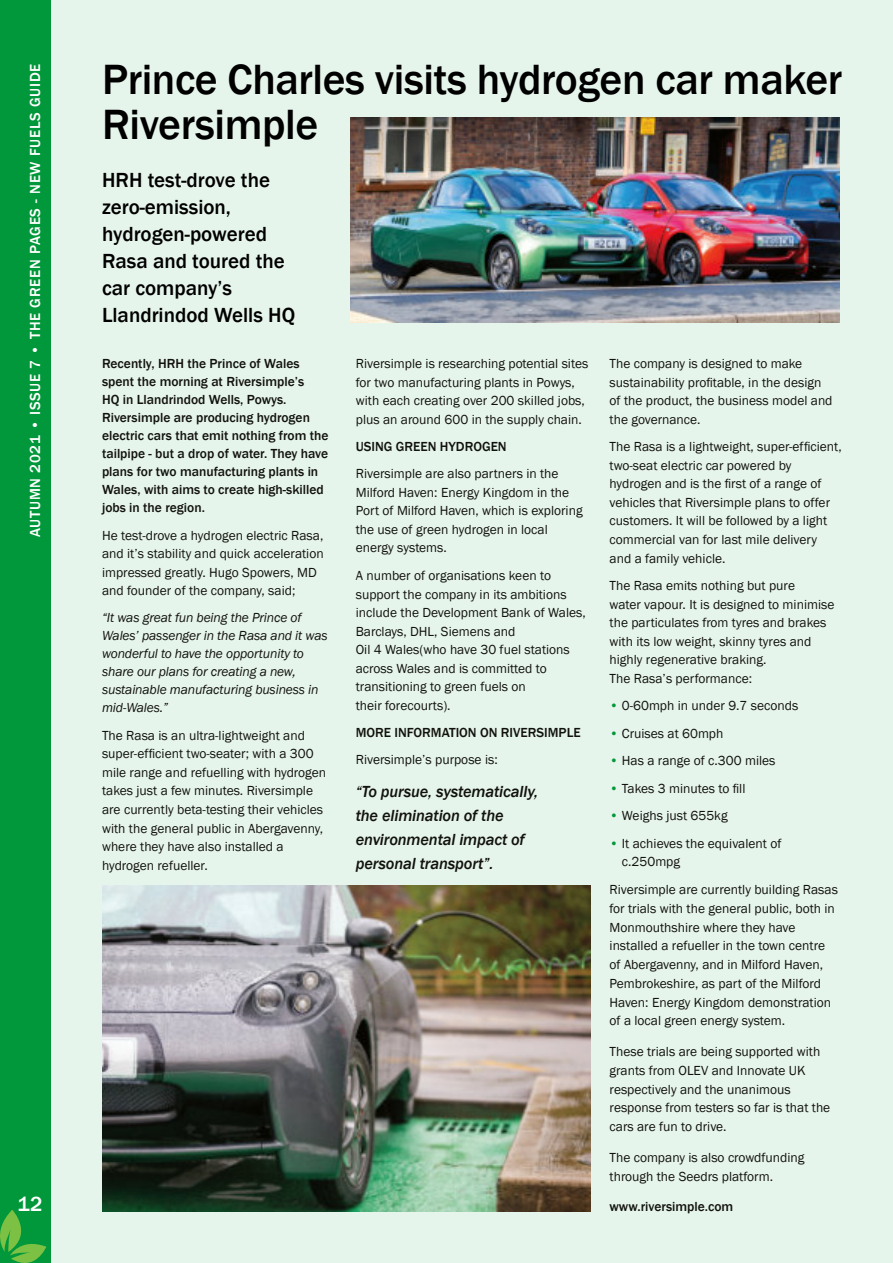
<style>
.page{position:relative;width:893px;height:1263px;background:#e6f5eb}
.page>*{position:absolute;margin:0;border:0;box-sizing:border-box;transform-origin:0 0}
.t1{font:500 43.5px/45px "Franklin Gothic";letter-spacing:-.01em;color:#000}
.t2{font:500 21px/27px "Franklin Gothic";color:#000}
.t3{font:500 21px "Franklin Gothic";color:#fff}
.t4{font:italic 500 16.5px/24px "Franklin Gothic";letter-spacing:-.01em;color:#12120d}
.t5{font:500 15px "Franklin Gothic";letter-spacing:.05em;color:#fff}
.t6{font:13.5px/18.6px "Franklin Gothic";color:#12120d}
.t7{font:500 13.5px/18px "Franklin Gothic";color:#12120d}
.t8{font:italic 13.5px/18px "Franklin Gothic";letter-spacing:-.01em;color:#12120d}
.s1{color:#00983a}
</style>
<div class="page">
<div style="left:0;top:0;width:51px;height:1263px;background:#00983a"></div>
<svg style="left:0;top:1210px;width:46px;height:53px"></svg>
<img style="left:350px;top:118px;width:489px;height:205px">
<img style="left:102px;top:886px;width:488px;height:325px">
<p class="t5" style="left:30px;top:537px;width:475px;rotate:-90deg">AUTUMN 2021 • ISSUE 7 • THE GREEN PAGES - NEW FUELS GUIDE</p>
<h2 class="t3" style="left:18px;top:1196px;width:26px">12</h2>
<h1 class="t1" style="left:102px;top:61px;width:742px">Prince Charles visits hydrogen car maker<br>Riversimple</h1>
<h2 class="t2" style="left:102px;top:168px;width:195px">HRH test-drove the zero-emission, hydrogen-powered<br>Rasa and toured the car company’s<br>Llandrindod Wells HQ</h2>
<p class="t7" style="left:102px;top:356px;width:228px">Recently, HRH the Prince of Wales spent the morning at Riversimple’s<br>HQ in Llandrindod Wells, Powys.<br>Riversimple are producing hydrogen electric cars that emit nothing from the tailpipe - but a drop of water. They have plans for two manufacturing plants in Wales, with aims to create high-skilled jobs in the region.</p>
<p class="t6" style="left:102px;top:527px;width:223px">He test-drove a hydrogen electric Rasa, and it’s stability and quick acceleration impressed greatly. Hugo Spowers, MD and founder of the company, said;</p>
<p class="t8" style="left:102px;top:610px;width:227px">“It was great fun being the Prince of<br>Wales’ passenger in the Rasa and it was wonderful to have the opportunity to share our plans for creating a new, sustainable manufacturing business in mid-Wales.”</p>
<p class="t6" style="left:102px;top:727px;width:226px">The Rasa is an ultra-lightweight and super-efficient two-seater; with a 300 mile range and refuelling with hydrogen takes just a few minutes. Riversimple are currently beta-testing their vehicles with the general public in Abergavenny, where they have also installed a hydrogen refueller.</p>
<p class="t6" style="left:356px;top:356px;width:234px">Riversimple is researching potential sites for two manufacturing plants in Powys, with each creating over 200 skilled jobs, plus an around 600 in the supply chain.</p>
<p class="t7" style="left:356px;top:438px;width:152px">USING GREEN HYDROGEN</p>
<p class="t6" style="left:356px;top:466px;width:228px">Riversimple are also partners in the<br>Milford Haven: Energy Kingdom in the<br>Port of Milford Haven, which is exploring the use of green hydrogen in local energy systems.</p>
<p class="t6" style="left:356px;top:567px;width:232px">A number of organisations keen to support the company in its ambitions include the Development Bank of Wales,<br>Barclays, DHL, Siemens and<br>Oil 4 Wales(who have 30 fuel stations across Wales and is committed to transitioning to green fuels on<br>their forecourts).</p>
<p class="t7" style="left:356px;top:724px;width:226px">MORE INFORMATION ON RIVERSIMPLE</p>
<p class="t6" style="left:356px;top:751px;width:143px">Riversimple’s purpose is:</p>
<p class="t4" style="left:356px;top:781px;width:184px">“To pursue, systematically, the elimination of the environmental impact of personal transport”.</p>
<p class="t6" style="left:610px;top:356px;width:225px">The company is designed to make sustainability profitable, in the design of the product, the business model and the governance.</p>
<p class="t6" style="left:610px;top:439px;width:234px">The Rasa is a lightweight, super-efficient, two-seat electric car powered by hydrogen and is the first of a range of vehicles that Riversimple plans to offer customers. It will be followed by a light commercial van for last mile delivery and a family vehicle.</p>
<p class="t6" style="left:610px;top:577px;width:226px">The Rasa emits nothing but pure<br>water vapour. It is designed to minimise the particulates from tyres and brakes with its low weight, skinny tyres and highly regenerative braking.<br>The Rasa’s performance:</p>
<p class="t6" style="left:610px;top:697px;width:190px"><span class="s1">•</span> 0-60mph in under 9.7 seconds</p>
<p class="t6" style="left:610px;top:725px;width:115px"><span class="s1">•</span> Cruises at 60mph</p>
<p class="t6" style="left:610px;top:752px;width:167px"><span class="s1">•</span> Has a range of c.300 miles</p>
<p class="t6" style="left:610px;top:780px;width:137px"><span class="s1">•</span> Takes 3 minutes to fill</p>
<p class="t6" style="left:610px;top:807px;width:120px"><span class="s1">•</span> Weighs just 655kg</p>
<p class="t6" style="left:622px;top:835px;width:161px;text-indent:-12px"><span class="s1">•</span> It achieves the equivalent of c.250mpg</p>
<p class="t6" style="left:610px;top:881px;width:230px">Riversimple are currently building Rasas for trials with the general public, both in Monmouthshire where they have installed a refueller in the town centre of Abergavenny, and in Milford Haven, Pembrokeshire, as part of the Milford Haven: Energy Kingdom demonstration of a local green energy system.</p>
<p class="t6" style="left:610px;top:1043px;width:222px">These trials are being supported with grants from OLEV and Innovate UK respectively and the unanimous response from testers so far is that the cars are fun to drive.</p>
<p class="t6" style="left:610px;top:1149px;width:196px">The company is also crowdfunding through the Seedrs platform.</p>
<p class="t7" style="left:610px;top:1198px;width:125px">www.riversimple.com</p>
</div>
